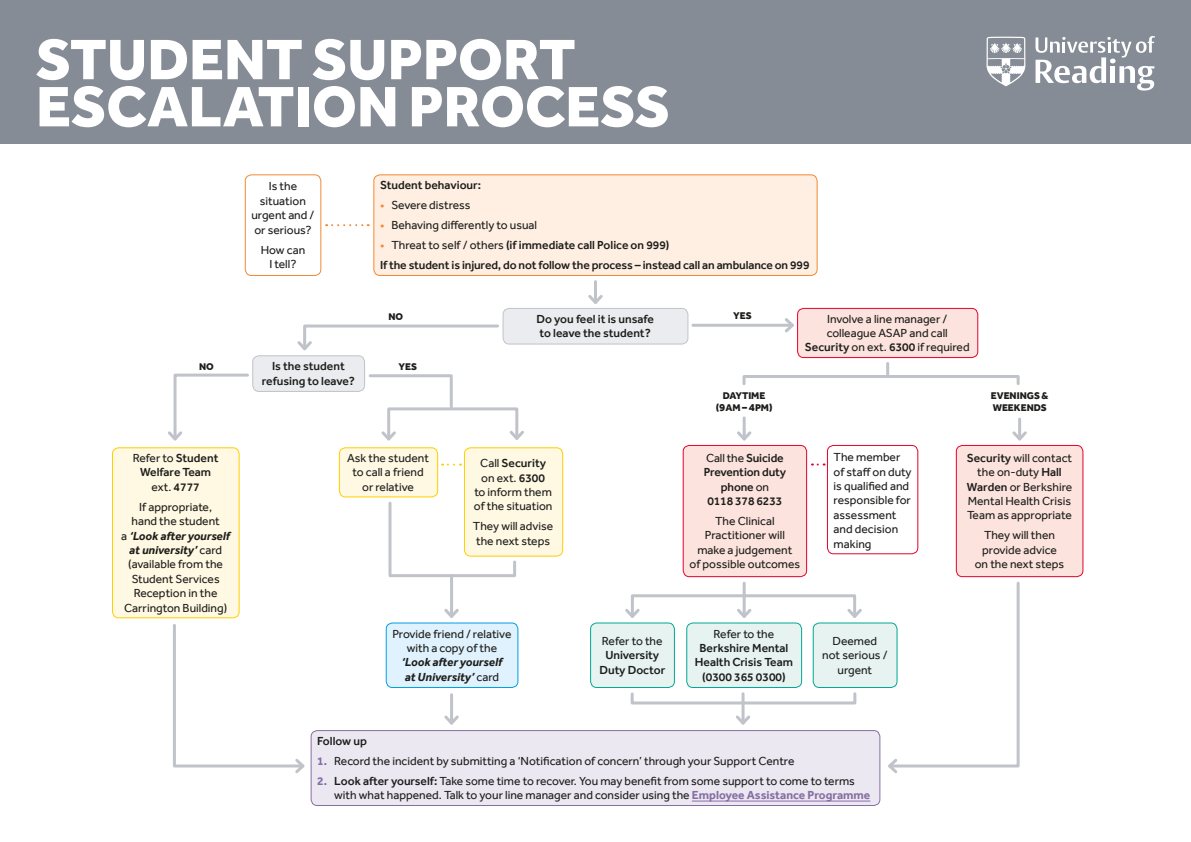
<style>
.page{position:relative;width:1191px;height:842px;background:#fff}
.page>*{position:absolute;margin:0;border:0;box-sizing:border-box;transform-origin:0 0}
.t1{font:800 58.9px/47.1px "Effra";color:#fff}
.t2{font:12px/14.4px "Effra";color:#1d1d1b;text-align:center}
.t3{font:500 12px/14.4px "Effra";letter-spacing:-.005em;color:#1d1d1b;text-align:center}
.t4{font:italic 700 12px/14.4px "Effra";color:#1d1d1b}
.t5{font:800 10px/12px "Effra";color:#1d1d1b}
.s1{color:#f18934}
.s2{font-weight:400;color:#f18934}
.s3{font-weight:400}
.s4{font-weight:500}
.s5{font-weight:700;font-style:italic}
.s6{font-weight:400;font-style:normal}
.s7{font-size:11px}
.s8{font-weight:700;color:#866ea2}
</style>
<div class="page">
<div style="left:0;top:0;width:1191px;height:143px;background:#868c96"></div>
<svg style="left:1035px;top:36px;width:120px;height:55px"></svg>
<svg style="left:986px;top:37px;width:39px;height:49px"></svg>
<div style="left:374px;top:175px;width:443px;height:100px;background:#feefe2;border-radius:6px"></div>
<div style="left:373px;top:174px;width:444px;height:102px;border:1px solid #f18934;border-radius:6px"></div>
<div style="left:503px;top:308px;width:185px;height:36px;background:#ebecef;border-radius:6px"></div>
<div style="left:502px;top:308px;width:186px;height:37px;border:1px solid #c0c3c9;border-radius:6px"></div>
<svg style="left:297px;top:324px;width:202px;height:27px"></svg>
<hr style="left:693px;top:324px;width:99px;height:3px;background:#c0c3c9">
<svg style="left:782px;top:318px;width:12px;height:15px"></svg>
<div style="left:253px;top:356px;width:111px;height:35px;background:#ebecef;border-radius:6px"></div>
<div style="left:252px;top:355px;width:113px;height:37px;border:1px solid #c0c3c9;border-radius:6px"></div>
<div style="left:742px;top:375px;width:277px;height:10px;border:3px solid #c0c3c9"></div>
<svg style="left:886px;top:363px;width:3px;height:13px"></svg>
<div style="left:797px;top:308px;width:180px;height:50px;background:#fce3dd;border-radius:6px"></div>
<div style="left:797px;top:308px;width:181px;height:50px;border:1px solid #e4032e;border-radius:6px"></div>
<div style="left:956px;top:445px;width:127px;height:132px;background:#fce3dd;border-radius:6px"></div>
<div style="left:955px;top:445px;width:128px;height:132px;border:1px solid #e4032e;border-radius:6px"></div>
<div style="left:683px;top:445px;width:123px;height:132px;background:#fce3dd;border-radius:6px"></div>
<div style="left:682px;top:445px;width:125px;height:132px;border:1px solid #e4032e;border-radius:6px"></div>
<hr style="left:742px;top:418px;width:3px;height:21px;background:#c0c3c9">
<svg style="left:737px;top:429px;width:15px;height:12px"></svg>
<hr style="left:1018px;top:419px;width:3px;height:20px;background:#c0c3c9">
<svg style="left:1012px;top:431px;width:15px;height:10px"></svg>
<div style="left:813px;top:623px;width:84px;height:64px;background:#e6f3f1;border-radius:6px"></div>
<div style="left:812px;top:622px;width:85px;height:66px;border:1px solid #00a996;border-radius:6px"></div>
<div style="left:687px;top:623px;width:114px;height:64px;background:#e6f3f1;border-radius:6px"></div>
<div style="left:686px;top:622px;width:116px;height:66px;border:1px solid #00a996;border-radius:6px"></div>
<div style="left:590px;top:623px;width:84px;height:64px;background:#e6f3f1;border-radius:6px"></div>
<div style="left:590px;top:622px;width:85px;height:66px;border:1px solid #00a996;border-radius:6px"></div>
<div style="left:631px;top:594px;width:225px;height:24px;border:3px solid #c0c3c9"></div>
<svg style="left:844px;top:606px;width:18px;height:12px"></svg>
<svg style="left:625px;top:606px;width:17px;height:12px"></svg>
<hr style="left:742px;top:583px;width:3px;height:33px;background:#c0c3c9">
<svg style="left:734px;top:606px;width:20px;height:12px"></svg>
<div style="left:827px;top:445px;width:91px;height:109px;border:1px solid #e4032e;border-radius:6px"></div>
<svg style="left:168px;top:373px;width:81px;height:68px"></svg>
<div style="left:112px;top:448px;width:127px;height:170px;background:#fff8e2;border-radius:6px"></div>
<div style="left:112px;top:447px;width:128px;height:171px;border:1px solid #ffce00;border-radius:6px"></div>
<div style="left:339px;top:448px;width:98px;height:49px;background:#fff8e2;border-radius:6px"></div>
<div style="left:339px;top:447px;width:99px;height:50px;border:1px solid #ffce00;border-radius:6px"></div>
<div style="left:386px;top:623px;width:132px;height:64px;background:#dff2fd;border-radius:6px"></div>
<div style="left:386px;top:622px;width:132px;height:66px;border:1px solid #009fe3;border-radius:6px"></div>
<div style="left:464px;top:448px;width:99px;height:108px;background:#fff8e2;border-radius:6px"></div>
<div style="left:464px;top:447px;width:99px;height:110px;border:1px solid #ffce00;border-radius:6px"></div>
<div style="left:311px;top:731px;width:569px;height:74px;background:#ece8f2;border-radius:6px"></div>
<hr style="left:692px;top:801px;width:178px;height:1px;background:#866ea2">
<div style="left:310px;top:730px;width:570px;height:76px;border:1px solid #866ea2;border-radius:6px"></div>
<div style="left:245px;top:174px;width:76px;height:102px;border:1px solid #f18934;border-radius:6px"></div>
<hr style="left:594px;top:282px;width:3px;height:20px;background:#c0c3c9">
<svg style="left:588px;top:295px;width:15px;height:9px"></svg>
<svg style="left:326px;top:224px;width:43px;height:2px"></svg>
<div style="left:630px;top:692px;width:226px;height:12px;border:3px solid #c0c3c9"></div>
<hr style="left:741px;top:694px;width:3px;height:29px;background:#c0c3c9">
<svg style="left:736px;top:713px;width:14px;height:12px"></svg>
<svg style="left:885px;top:582px;width:135px;height:191px"></svg>
<svg style="left:388px;top:500px;width:129px;height:78px"></svg>
<hr style="left:450px;top:695px;width:3px;height:28px;background:#c0c3c9">
<svg style="left:444px;top:715px;width:15px;height:10px"></svg>
<svg style="left:173px;top:624px;width:132px;height:149px"></svg>
<svg style="left:368px;top:374px;width:156px;height:67px"></svg>
<hr style="left:450px;top:576px;width:3px;height:40px;background:#c0c3c9">
<svg style="left:444px;top:609px;width:15px;height:9px"></svg>
<h1 class="t1" style="left:36px;top:35px;width:635px">STUDENT SUPPORT<br>ESCALATION PROCESS</h1>
<p class="t2" style="left:251px;top:179px;width:64px">Is the situation urgent and / or serious?</p>
<p class="t2" style="left:261px;top:242px;width:46px">How can<br>I tell?</p>
<p class="t3" style="left:380px;top:178px;width:103px">Student behaviour:</p>
<p class="t2" style="left:380px;top:198px;width:92px"><span class="s1">•</span> Severe distress</p>
<p class="t2" style="left:380px;top:218px;width:159px"><span class="s1">•</span> Behaving differently to usual</p>
<p class="t3" style="left:380px;top:235px;width:431px;line-height:20.1px;text-align:left"><span class="s2">•</span> <span class="s3">Threat to self / others</span> (if immediate call Police on 999)<br>If the student is injured, do not follow the process – instead call an ambulance on 999</p>
<p class="t5" style="left:388px;top:311px;width:16px">NO</p>
<p class="t5" style="left:733px;top:310px;width:20px">YES</p>
<p class="t3" style="left:536px;top:312px;width:119px;text-align:left">Do you feel it is unsafe to leave the student?</p>
<p class="t2" style="left:805px;top:311px;width:166px">Involve a line manager / colleague ASAP and call<br><span class="s4">Security</span> on ext. <span class="s4">6300</span> if required</p>
<p class="t3" style="left:262px;top:359px;width:95px">Is the student refusing to leave?</p>
<p class="t5" style="left:199px;top:360px;width:16px">NO</p>
<p class="t5" style="left:398px;top:360px;width:20px">YES</p>
<p class="t3" style="left:133px;top:451px;width:87px"><span class="s3">Refer to</span> Student<br>Welfare Team <span class="s3">ext.</span> 4777</p>
<p class="t2" style="left:121px;top:499px;width:110px">If appropriate,<br>hand the student<br>a <span class="s5">‘Look after yourself at university’</span> card (available from the<br>Student Services<br>Reception in the<br>Carrington Building)</p>
<p class="t2" style="left:347px;top:451px;width:83px">Ask the student to call a friend or relative</p>
<p class="t2" style="left:474px;top:456px;width:80px">Call <span class="s4">Security </span>on ext. <span class="s4">6300<br></span>to inform them of the situation</p>
<p class="t2" style="left:473px;top:519px;width:82px;text-align:left">They will advise the next steps</p>
<p class="t2" style="left:392px;top:626px;width:121px">Provide friend / relative with a copy of the</p>
<p class="t4" style="left:401px;top:655px;width:102px">‘Look after yourself at University’ <span class="s6">card</span></p>
<p class="t2" style="left:602px;top:633px;width:62px">Refer to the</p>
<p class="t3" style="left:599px;top:648px;width:67px">University<br>Duty Doctor</p>
<p class="t5" style="left:716px;top:390px;width:58px;text-align:center">DAYTIME (<span class="s7">9</span>AM – <span class="s7">4</span>PM)</p>
<p class="t3" style="left:703px;top:450px;width:84px"><span class="s3">Call the</span> Suicide<br>Prevention duty phone <span class="s3">on<br></span>0118 378 6233</p>
<p class="t2" style="left:689px;top:514px;width:112px">The Clinical<br>Practitioner will make a judgement<br>of possible outcomes</p>
<p class="t2" style="left:833px;top:450px;width:79px;text-align:left">The member of staff on duty is qualified and responsible for assessment and decision making</p>
<p class="t2" style="left:713px;top:626px;width:62px">Refer to the</p>
<p class="t3" style="left:695px;top:641px;width:100px">Berkshire Mental<br>Health Crisis Team (0300 365 0300)</p>
<p class="t2" style="left:822px;top:633px;width:67px">Deemed not serious / urgent</p>
<p class="t3" style="left:317px;top:733px;width:51px">Follow up</p>
<p class="t2" style="left:317px;top:753px;width:478px"><span class="s8">1.</span> Record the incident by submitting a ‘Notification of concern’ through your Support Centre</p>
<p class="t2" style="left:334px;top:773px;width:537px;text-align:left;text-indent:-17px"><span class="s8">2.</span> <span class="s4">Look after yourself:</span> Take some time to recover. You may benefit from some support to come to terms with what happened. Talk to your line manager and consider using the <span class="s8">Employee Assistance Programme</span></p>
<p class="t5" style="left:990px;top:390px;width:59px">EVENINGS &amp;<br>WEEKENDS</p>
<p class="t2" style="left:966px;top:450px;width:107px"><span class="s4">Security</span> will contact the on-duty <span class="s4">Hall<br>Warden</span> or Berkshire<br>Mental Health Crisis<br>Team as appropriate</p>
<p class="t2" style="left:974px;top:528px;width:91px">They will then provide advice on the next steps</p>
</div>
